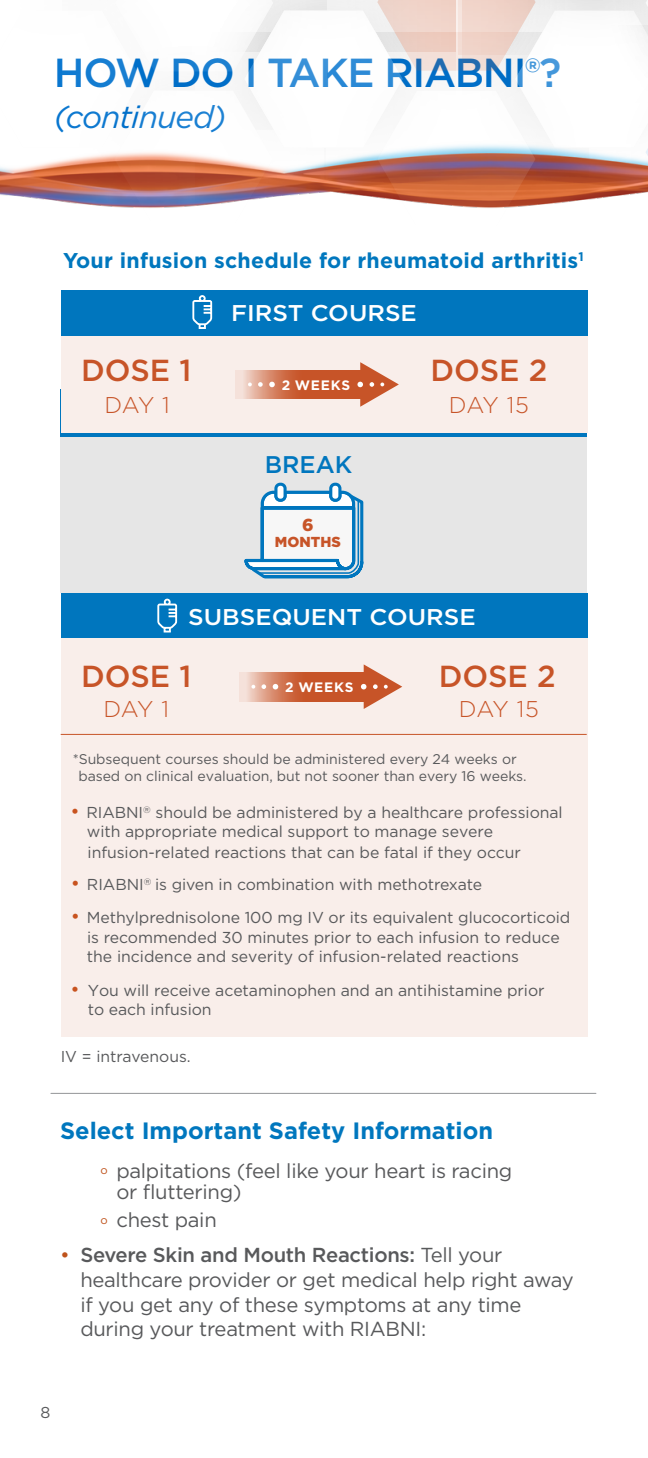
<style>
.page{position:relative;width:648px;height:1458px;background:#fff}
.page>*{position:absolute;margin:0;border:0;box-sizing:border-box;transform-origin:0 0}
.t1{font:500 40.5px "Gotham";letter-spacing:-.03em;color:#0072ce}
.t2{font:italic 31.5px "Gotham";letter-spacing:-.03em;color:#0072ce}
.t3{font:500 30.38px "Gotham";color:#c75428}
.t4{font:500 24.07px "Gotham";color:#0076be}
.t5{font:700 23.62px "Gotham";color:#0077be}
.t6{font:500 22.72px "Gotham";color:#fff;scale:1.07 1}
.t7{font:300 22.72px "Gotham";letter-spacing:-.02em;color:#c75428}
.t8{font:700 21.38px "Gotham";letter-spacing:.01em;color:#0077be}
.t9{font:20.25px/24.8px "Gotham";letter-spacing:-.015em;color:#58595b}
.t10{font:19.35px "Gotham";color:#c8531f}
.t11{font:900 17.32px "Gotham";color:#c75428}
.t12{font:15.75px/20px "Gotham";letter-spacing:-.005em;color:#58595b}
.t13{font:900 14.4px "Gotham";color:#c75428}
.t14{font:14.17px/17.6px "Gotham";letter-spacing:-.005em;color:#58595b}
.t15{font:700 13.72px "Gotham";letter-spacing:.05em;color:#fff}
.s1{font-size:19.35px;color:#c8531f}
.s2{color:#bf531c}
.s3{font-weight:500}
</style>
<div class="page">
<hr style="left:51px;top:1093px;width:545px;height:1px;background:#939598">
<div style="left:61px;top:436px;width:526px;height:157px;background:#e6e6e6"></div>
<div style="left:276px;top:484px;width:9px;height:16px;background:#fff;border-radius:4px"></div>
<div style="left:274px;top:483px;width:13px;height:19px;border:3px solid #0076be;border-radius:4px"></div>
<div style="left:331px;top:484px;width:9px;height:16px;background:#fff;border-radius:4px"></div>
<div style="left:329px;top:483px;width:12px;height:19px;border:3px solid #0076be;border-radius:4px"></div>
<svg style="left:244px;top:489px;width:120px;height:90px"></svg>
<div style="left:61px;top:291px;width:526px;height:47px;background:#0076be"></div>
<div style="left:61px;top:389px;width:526px;height:47px;background:#0076be"></div>
<div style="left:61px;top:593px;width:526px;height:47px;background:#0076be"></div>
<div style="left:61px;top:336px;width:526px;height:97px;background:#f9eeea"></div>
<div style="left:61px;top:639px;width:526px;height:398px;background:#f9eeea"></div>
<hr style="left:61px;top:734px;width:526px;height:1px;background:#c75428">
<svg style="left:192px;top:295px;width:21px;height:34px"></svg>
<svg style="left:157px;top:598px;width:20px;height:35px"></svg>
<svg style="left:239px;top:672px;width:122px;height:29px"></svg>
<svg style="left:251px;top:685px;width:4px;height:4px"></svg>
<svg style="left:262px;top:684px;width:4px;height:5px"></svg>
<svg style="left:273px;top:684px;width:5px;height:5px"></svg>
<svg style="left:361px;top:664px;width:41px;height:45px"></svg>
<svg style="left:236px;top:370px;width:121px;height:29px"></svg>
<svg style="left:248px;top:383px;width:4px;height:3px"></svg>
<svg style="left:258px;top:382px;width:5px;height:5px"></svg>
<svg style="left:269px;top:382px;width:6px;height:5px"></svg>
<svg style="left:357px;top:362px;width:42px;height:45px"></svg>
<svg style="left:0;top:0;width:648px;height:208px"></svg>
<h1 class="t1" style="left:54px;top:47px;width:509px">HOW DO I TAKE RIABNI®?</h1>
<h2 class="t2" style="left:54px;top:97px;width:174px">(continued)</h2>
<h3 class="t8" style="left:63px;top:246px;width:522px">Your infusion schedule for rheumatoid arthritis<sup>1</sup></h3>
<h3 class="t6" style="left:231px;top:298px;width:175px">FIRST COURSE</h3>
<h3 class="t3" style="left:81px;top:350px;width:112px">DOSE 1</h3>
<h3 class="t3" style="left:430px;top:350px;width:118px">DOSE 2</h3>
<p class="t15" style="left:282px;top:376px;width:70px">2 WEEKS</p>
<h3 class="t7" style="left:104px;top:390px;width:67px">DAY 1</h3>
<h3 class="t7" style="left:449px;top:390px;width:81px">DAY 15</h3>
<h3 class="t4" style="left:265px;top:449px;width:89px">BREAK</h3>
<p class="t11" style="left:302px;top:513px;width:13px">6</p>
<p class="t13" style="left:275px;top:532px;width:67px">MONTHS</p>
<h3 class="t6" style="left:188px;top:602px;width:270px">SUBSEQUENT COURSE</h3>
<h3 class="t3" style="left:81px;top:656px;width:112px">DOSE 1</h3>
<h3 class="t3" style="left:439px;top:656px;width:118px">DOSE 2</h3>
<p class="t15" style="left:285px;top:678px;width:70px">2 WEEKS</p>
<h3 class="t7" style="left:104px;top:695px;width:67px">DAY 1</h3>
<h3 class="t7" style="left:459px;top:695px;width:81px">DAY 15</h3>
<p class="t14" style="left:78px;top:750px;width:450px;text-indent:-6px">*Subsequent courses should be administered every 24 weeks or based on clinical evaluation, but not sooner than every 16 weeks.</p>
<p class="t12" style="left:87px;top:803px;width:477px;line-height:18.7px;text-indent:-16px"><span class="s1">•</span> RIABNI<sup>®</sup> should be administered by a healthcare professional with appropriate medical support to manage severe</p>
<p class="t12" style="left:88px;top:842px;width:435px">infusion-related reactions that can be fatal if they occur</p>
<p class="t10" style="left:71px;top:871px;width:11px">•</p>
<p class="t12" style="left:87px;top:875px;width:397px">RIABNI<sup>®</sup> is given in combination with methotrexate</p>
<p class="t12" style="left:71px;top:907px;width:501px;text-align:center"><span class="s1">•</span> Methylprednisolone 100 mg IV or its equivalent glucocorticoid is recommended 30 minutes prior to each infusion to reduce</p>
<p class="t12" style="left:87px;top:946px;width:434px">the incidence and severity of infusion-related reactions</p>
<p class="t10" style="left:71px;top:977px;width:11px">•</p>
<p class="t12" style="left:88px;top:981px;width:458px;line-height:18.9px">You will receive acetaminophen and an antihistamine prior to each infusion</p>
<p class="t12" style="left:61px;top:1046px;width:132px">IV = intravenous.</p>
<h3 class="t5" style="left:60px;top:1115px;width:434px">Select Important Safety Information</h3>
<p class="t9" style="left:116px;top:1160px;width:397px;line-height:21.4px;text-indent:-16px"><sup>o</sup> palpitations (feel like your heart is racing or fluttering)</p>
<p class="t9" style="left:101px;top:1207px;width:118px"><sup>o</sup> chest pain</p>
<p class="t9" style="left:80px;top:1242px;width:495px;text-indent:-20px"><span class="s2">•</span> <span class="s3">Severe Skin and Mouth Reactions:</span> Tell your healthcare provider or get medical help right away if you get any of these symptoms at any time during your treatment with RIABNI:</p>
<p class="t12" style="left:40px;top:1402px;width:11px">8</p>
</div>
